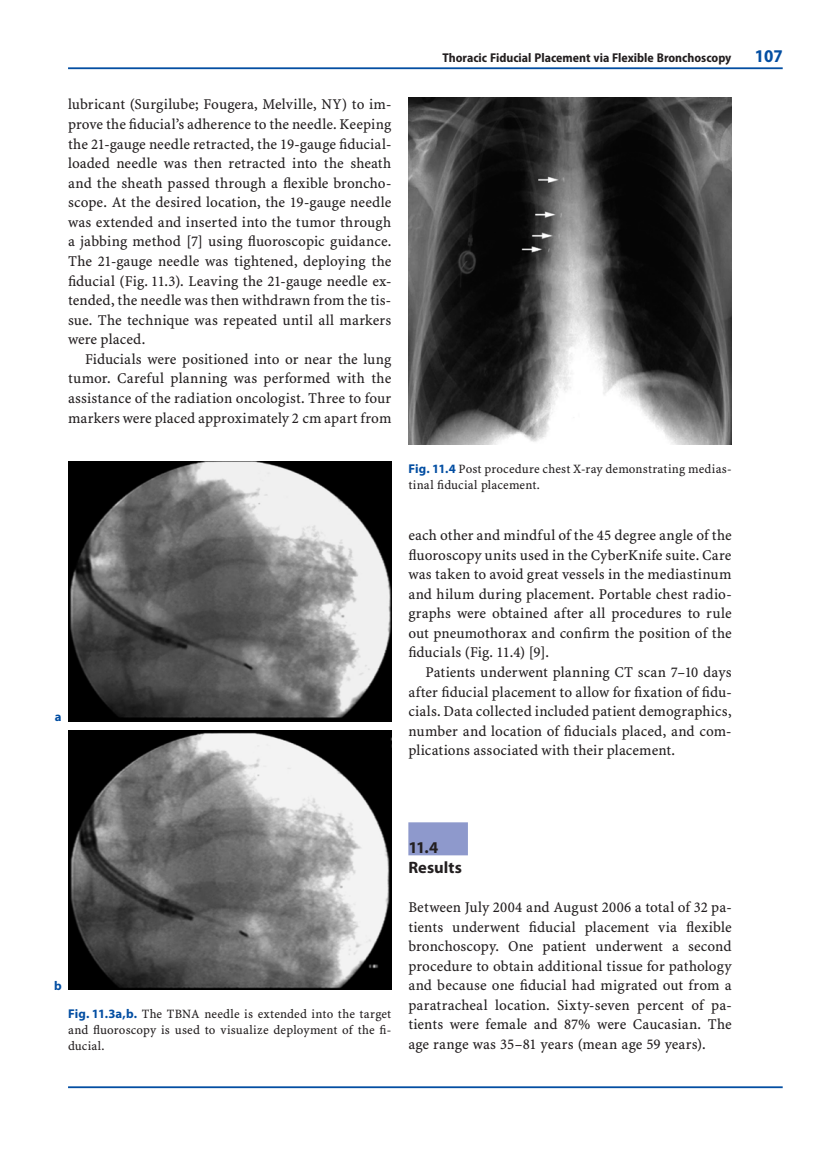
<style>
.page{position:relative;width:821px;height:1149px;background:#fff}
.page>*{position:absolute;margin:0;border:0;box-sizing:border-box;transform-origin:0 0}
.t1{font:700 semi-condensed 18px "Myriad Pro";color:#034ea2}
.t2{font:700 16.5px/19.5px "Myriad Pro";letter-spacing:.005em;color:#231f20}
.t3{font:15px/19.5px "S Minion Plus Tab";letter-spacing:.005em;color:#231f20;text-align:justify}
.t4{font:12.75px/15.8px "S Minion Plus Tab";letter-spacing:.01em;color:#231f20;text-align:justify}
.t5{font:700 semi-condensed 12.75px "Myriad Pro";color:#231f20}
.t6{font:700 12.75px "Myriad Pro";color:#034ea2}
.s1{font-family:"Myriad Pro";font-weight:700;color:#034ea2}
</style>
<div class="page">
<hr style="left:68px;top:67px;width:714px;height:2px;background:#034ea2">
<hr style="left:68px;top:1085px;width:714px;height:2px;background:#034ea2">
<div style="left:408px;top:822px;width:60px;height:33px;background:#8e99cc"></div>
<img style="left:68px;top:461px;width:323px;height:260px">
<img style="left:68px;top:730px;width:323px;height:258px">
<img style="left:408px;top:98px;width:323px;height:346px">
<p class="t3" style="left:68px;top:96px;width:325px">lubricant (Surgilube; Fougera, Melville, NY) to im&shy;prove the fiducial’s adherence to the needle. Keeping the 21-gauge needle retracted, the 19-gauge fiducial&shy;loaded needle was then retracted into the sheath and the sheath passed through a flexible broncho&shy;scope. At the desired location, the 19-gauge needle was extended and inserted into the tumor through a jabbing method [7] using fluoroscopic guidance.<br>The 21-gauge needle was tightened, deploying the fiducial (Fig. 11.3). Leaving the 21-gauge needle ex&shy;tended, the needle was then withdrawn from the tis&shy;sue. The technique was repeated until all markers were placed.</p>
<p class="t3" style="left:68px;top:350px;width:325px;text-indent:17px">Fiducials were positioned into or near the lung tumor. Careful planning was performed with the assistance of the radiation oncologist. Three to four markers were placed approximately 2 cm apart from</p>
<p class="t6" style="left:55px;top:712px;width:8px">a</p>
<p class="t5" style="left:442px;top:53px;width:290px">Thoracic Fiducial Placement via Flexible Bronchoscopy</p>
<p class="t1" style="left:754px;top:49px;width:29px">107</p>
<p class="t4" style="left:408px;top:462px;width:325px"><span class="s1">Fig. 11.4</span> Post procedure chest X-ray demonstrating medias&shy;tinal fiducial placement.</p>
<p class="t3" style="left:408px;top:526px;width:325px">each other and mindful of the 45 degree angle of the fluoroscopy units used in the CyberKnife suite. Care was taken to avoid great vessels in the mediastinum and hilum during placement. Portable chest radio&shy;graphs were obtained after all procedures to rule out pneumothorax and confirm the position of the fiducials (Fig. 11.4) [9].</p>
<p class="t3" style="left:408px;top:663px;width:325px;text-indent:17px">Patients underwent planning CT scan 7–10 days after fiducial placement to allow for fixation of fidu&shy;cials. Data collected included patient demographics, number and location of fiducials placed, and com&shy;plications associated with their placement.</p>
<p class="t6" style="left:54px;top:980px;width:9px">b</p>
<p class="t4" style="left:68px;top:1007px;width:325px"><span class="s1">Fig. 11.3a,b.</span> The TBNA needle is extended into the target and fluoroscopy is used to visualize deployment of the fi&shy;ducial.</p>
<p class="t2" style="left:408px;top:839px;width:55px">11.4<br>Results</p>
<p class="t3" style="left:408px;top:898px;width:325px">Between July 2004 and August 2006 a total of 32 pa&shy;tients underwent fiducial placement via flexible bronchoscopy. One patient underwent a second procedure to obtain additional tissue for pathology and because one fiducial had migrated out from a paratracheal location. Sixty-seven percent of pa&shy;tients were female and 87% were Caucasian. The age range was 35–81 years (mean age 59 years).</p>
</div>
